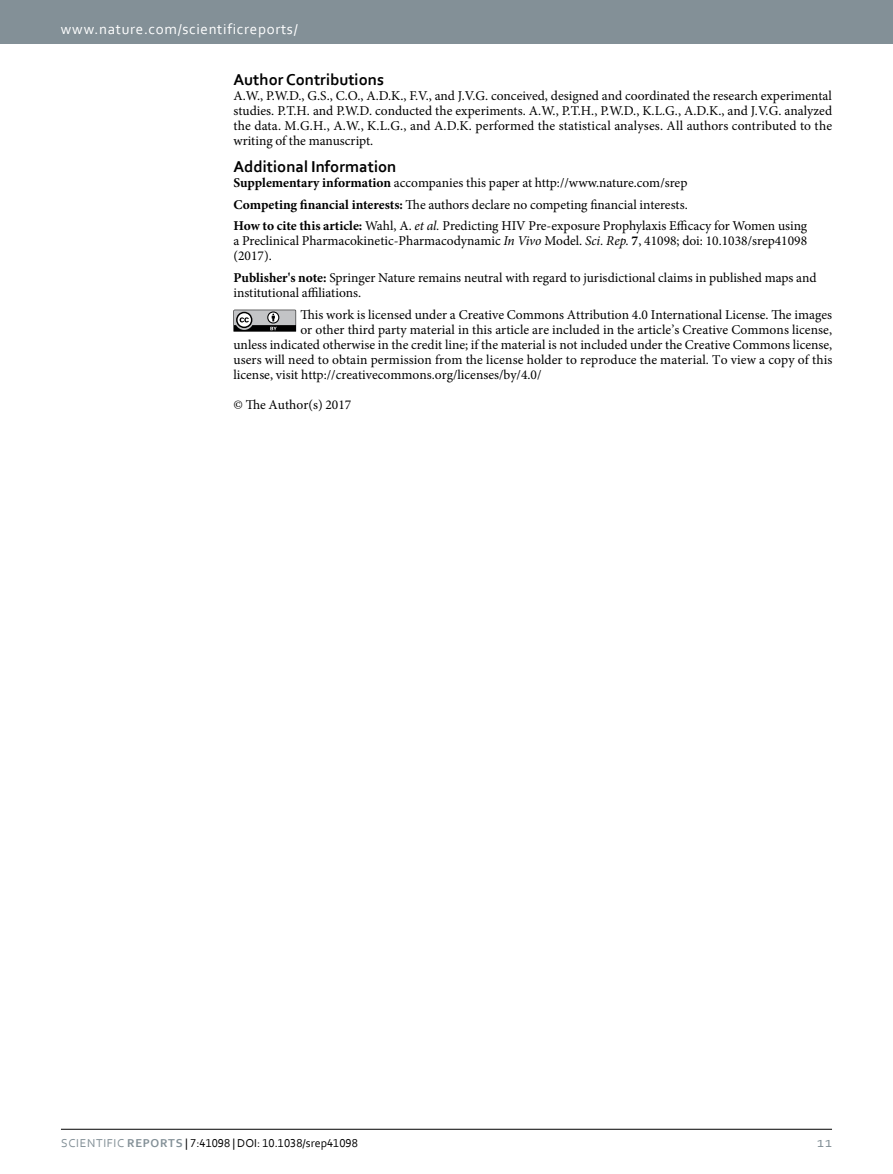
<style>
.page{position:relative;width:893px;height:1174px;background:#fff}
.page>*{position:absolute;margin:0;border:0;box-sizing:border-box;transform-origin:0 0}
.t1{font:700 16.5px "Corbel";color:#000}
.t2{font:15px "Corbel";letter-spacing:.045em;color:#fff}
.t3{font:15px "Corbel";color:#839097}
.t4{font:13.5px/15px "Minion Pro";color:#000}
.t5{font:12px "Corbel";color:#000}
.s1{font-weight:700}
.s2{font-style:italic}
.s3{color:#839097}
.s4{font-weight:700;color:#839097}
</style>
<div class="page">
<div style="left:0;top:0;width:893px;height:43px;background:#839097"></div>
<hr style="left:61px;top:1129px;width:771px;height:1px;background:#000">
<svg style="left:233px;top:310px;width:63px;height:22px"></svg>
<p class="t2" style="left:61px;top:19px;width:238px">www.nature.com/scientificreports/</p>
<p class="t1" style="left:233px;top:69px;width:152px">Author Contributions</p>
<p class="t4" style="left:233px;top:88px;width:600px;text-align:justify">A.W., P.W.D., G.S., C.O., A.D.K., F.V., and J.V.G. conceived, designed and coordinated the research experimental studies. P.T.H. and P.W.D. conducted the experiments. A.W., P.T.H., P.W.D., K.L.G., A.D.K., and J.V.G. analyzed the data. M.G.H., A.W., K.L.G., and A.D.K. performed the statistical analyses. All authors contributed to the writing of the manuscript.</p>
<p class="t1" style="left:233px;top:156px;width:164px">Additional Information</p>
<p class="t4" style="left:233px;top:172px;width:575px;line-height:21.8px"><span class="s1">Supplementary information</span> accompanies this paper at http://www.nature.com/srep<br><span class="s1">Competing financial interests:</span> The authors declare no competing financial interests.<br><span class="s1">How to cite this article:</span> Wahl, A. <span class="s2">et al.</span> Predicting HIV Pre-exposure Prophylaxis Efficacy for Women using</p>
<p class="t4" style="left:233px;top:233px;width:575px">a Preclinical Pharmacokinetic-Pharmacodynamic <span class="s2">In Vivo</span> Model. <span class="s2">Sci. Rep.</span> <span class="s1">7</span>, 41098; doi: 10.1038/srep41098 (2017).</p>
<p class="t4" style="left:233px;top:270px;width:584px"><span class="s1">Publisher's note:</span> Springer Nature remains neutral with regard to jurisdictional claims in published maps and institutional affiliations.</p>
<p class="t4" style="left:300px;top:307px;width:533px">This work is licensed under a Creative Commons Attribution 4.0 International License. The images</p>
<p class="t4" style="left:300px;top:322px;width:533px">or other third party material in this article are included in the article’s Creative Commons license,</p>
<p class="t4" style="left:233px;top:337px;width:600px">unless indicated otherwise in the credit line; if the material is not included under the Creative Commons license,</p>
<p class="t4" style="left:233px;top:352px;width:600px">users will need to obtain permission from the license holder to reproduce the material. To view a copy of this</p>
<p class="t4" style="left:233px;top:367px;width:310px">license, visit http://creativecommons.org/licenses/by/4.0/</p>
<p class="t4" style="left:233px;top:397px;width:119px">© The Author(s) 2017</p>
<p class="t5" style="left:61px;top:1135px;width:298px"><span class="s3">Scientific</span> <span class="s4">Reports</span> | 7:41098 | DOI: 10.1038/srep41098</p>
<p class="t3" style="left:817px;top:1132px;width:16px">11</p>
</div>
